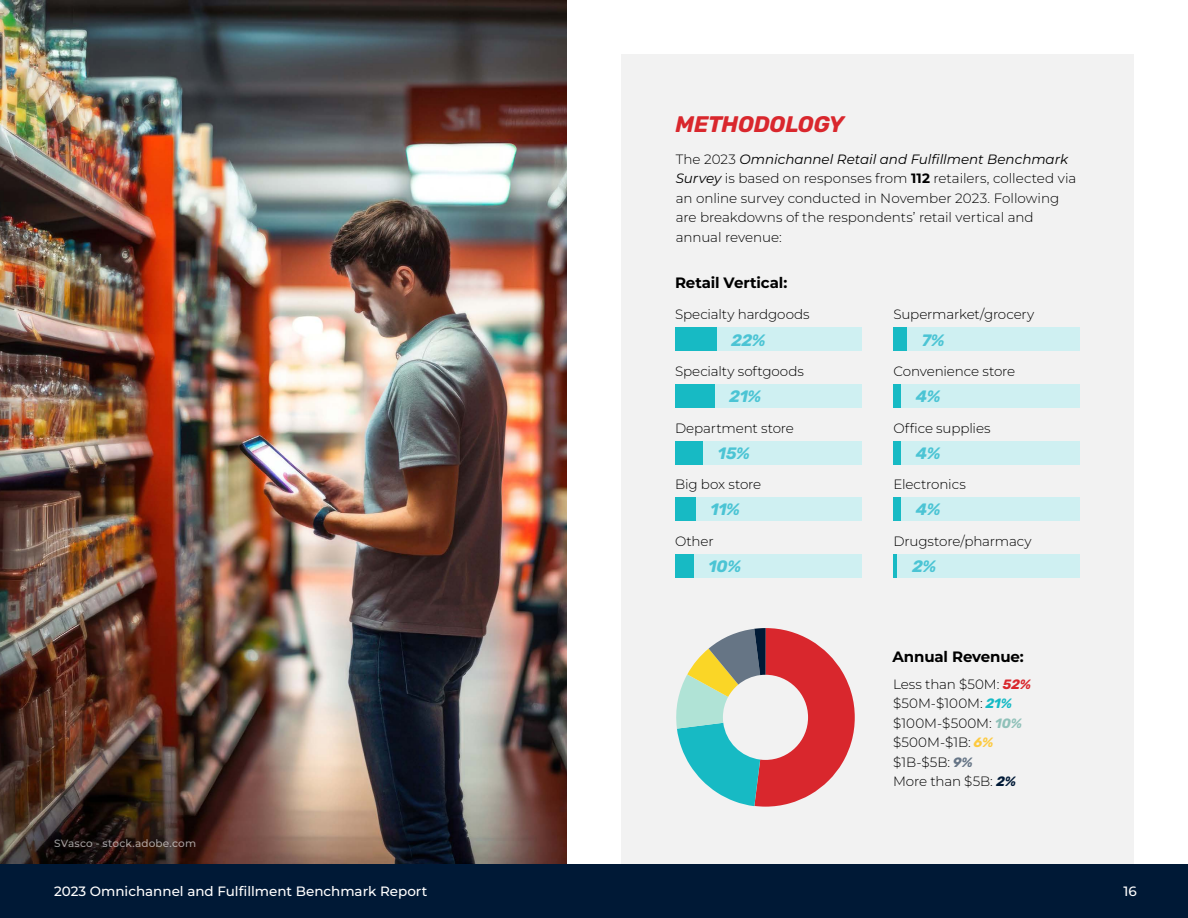
<style>
.page{position:relative;width:1188px;height:918px;background:#fff}
.page>*{position:absolute;margin:0;border:0;box-sizing:border-box;transform-origin:0 0}
.t1{font:italic 700 22.5px "Rubik";letter-spacing:-.015em;color:#d9272d}
.t2{font:italic 700 16.5px "Rubik";letter-spacing:-.01em;color:#4bc4d4}
.t3{font:700 15px "Montserrat";letter-spacing:-.01em;color:#000}
.t4{font:300 13.5px/19.5px "Montserrat";letter-spacing:-.005em;color:#000}
.t5{font:500 13.5px "Montserrat";color:#fff}
.t6{font:500 10.5px "Montserrat";letter-spacing:.015em;color:#fff}
.s1{font-weight:400;font-style:italic}
.s2{font-weight:700}
.s3{font-family:"Rubik";font-weight:700;font-style:italic;color:#d9272d}
.s4{font-family:"Rubik";font-weight:700;font-style:italic;color:#16bac5}
.s5{font-family:"Rubik";font-weight:700;font-style:italic;color:#90c1b9}
.s6{font-family:"Rubik";font-weight:700;font-style:italic;color:#fdca40}
.s7{font-family:"Rubik";font-weight:700;font-style:italic;color:#667586}
.s8{font-family:"Rubik";font-weight:700;font-style:italic;color:#001936}
</style>
<div class="page">
<div style="left:0;top:864px;width:1188px;height:54px;background:#001936"></div>
<div style="left:621px;top:54px;width:513px;height:810px;background:#f2f2f2"></div>
<div style="left:675px;top:327px;width:187px;height:24px;background:#cff0f2"></div>
<div style="left:675px;top:327px;width:41px;height:24px;background:#17bac4"></div>
<div style="left:675px;top:384px;width:187px;height:24px;background:#cff0f2"></div>
<div style="left:675px;top:384px;width:39px;height:24px;background:#17bac4"></div>
<div style="left:675px;top:441px;width:187px;height:23px;background:#cff0f2"></div>
<div style="left:675px;top:441px;width:28px;height:23px;background:#17bac4"></div>
<div style="left:675px;top:497px;width:187px;height:24px;background:#cff0f2"></div>
<div style="left:675px;top:497px;width:21px;height:24px;background:#17bac4"></div>
<div style="left:675px;top:554px;width:187px;height:24px;background:#cff0f2"></div>
<div style="left:675px;top:554px;width:19px;height:24px;background:#17bac4"></div>
<div style="left:893px;top:327px;width:187px;height:24px;background:#cff0f2"></div>
<div style="left:893px;top:328px;width:13px;height:23px;background:#17bac4"></div>
<div style="left:893px;top:384px;width:187px;height:24px;background:#cff0f2"></div>
<div style="left:893px;top:384px;width:8px;height:24px;background:#17bac4"></div>
<div style="left:893px;top:441px;width:187px;height:23px;background:#cff0f2"></div>
<div style="left:893px;top:441px;width:8px;height:23px;background:#17bac4"></div>
<div style="left:893px;top:497px;width:187px;height:24px;background:#cff0f2"></div>
<div style="left:893px;top:497px;width:8px;height:24px;background:#17bac4"></div>
<div style="left:893px;top:554px;width:187px;height:24px;background:#cff0f2"></div>
<hr style="left:893px;top:554px;width:4px;height:24px;background:#17bac4">
<svg style="left:676px;top:628px;width:179px;height:179px"></svg>
<img style="left:0;top:0;width:567px;height:864px">
<h1 class="t1" style="left:676px;top:112px;width:170px">METHODOLOGY</h1>
<p class="t4" style="left:676px;top:149px;width:402px">The 2023 <span class="s1">Omnichannel Retail and Fulfillment Benchmark Survey</span> is based on responses from <span class="s2">112</span> retailers, collected via an online survey conducted in November 2023. Following are breakdowns of the respondents’ retail vertical and annual revenue:</p>
<p class="t3" style="left:675px;top:272px;width:114px">Retail Vertical:</p>
<p class="t4" style="left:675px;top:305px;width:136px">Specialty hardgoods</p>
<p class="t4" style="left:893px;top:305px;width:143px">Supermarket/grocery</p>
<p class="t2" style="left:731px;top:331px;width:36px">22%</p>
<p class="t2" style="left:922px;top:331px;width:25px">7%</p>
<p class="t4" style="left:675px;top:361px;width:130px">Specialty softgoods</p>
<p class="t4" style="left:893px;top:361px;width:123px">Convenience store</p>
<p class="t2" style="left:729px;top:387px;width:34px">21%</p>
<p class="t2" style="left:916px;top:387px;width:26px">4%</p>
<p class="t4" style="left:675px;top:418px;width:120px">Department store</p>
<p class="t4" style="left:893px;top:418px;width:99px">Office supplies</p>
<p class="t2" style="left:718px;top:444px;width:34px">15%</p>
<p class="t2" style="left:916px;top:444px;width:26px">4%</p>
<p class="t4" style="left:675px;top:474px;width:88px">Big box store</p>
<p class="t4" style="left:893px;top:474px;width:74px">Electronics</p>
<p class="t2" style="left:711px;top:501px;width:31px">11%</p>
<p class="t2" style="left:916px;top:501px;width:26px">4%</p>
<p class="t4" style="left:675px;top:531px;width:40px">Other</p>
<p class="t4" style="left:893px;top:531px;width:140px">Drugstore/pharmacy</p>
<p class="t6" style="left:54px;top:836px;width:144px">SVasco - stock.adobe.com</p>
<p class="t2" style="left:709px;top:557px;width:34px">10%</p>
<p class="t2" style="left:912px;top:557px;width:26px">2%</p>
<p class="t3" style="left:892px;top:647px;width:133px">Annual Revenue:</p>
<p class="t4" style="left:893px;top:674px;width:140px">Less than $50M: <span class="s3">52% </span>$50M-$100M: <span class="s4">21% </span>$100M-$500M: <span class="s5">10% </span>$500M-$1B: <span class="s6">6% </span>$1B-$5B: <span class="s7">9%<br></span>More than $5B: <span class="s8">2%</span></p>
<p class="t5" style="left:54px;top:883px;width:375px">2023 Omnichannel and Fulfillment Benchmark Report</p>
<p class="t5" style="left:1123px;top:883px;width:15px">16</p>
</div>
